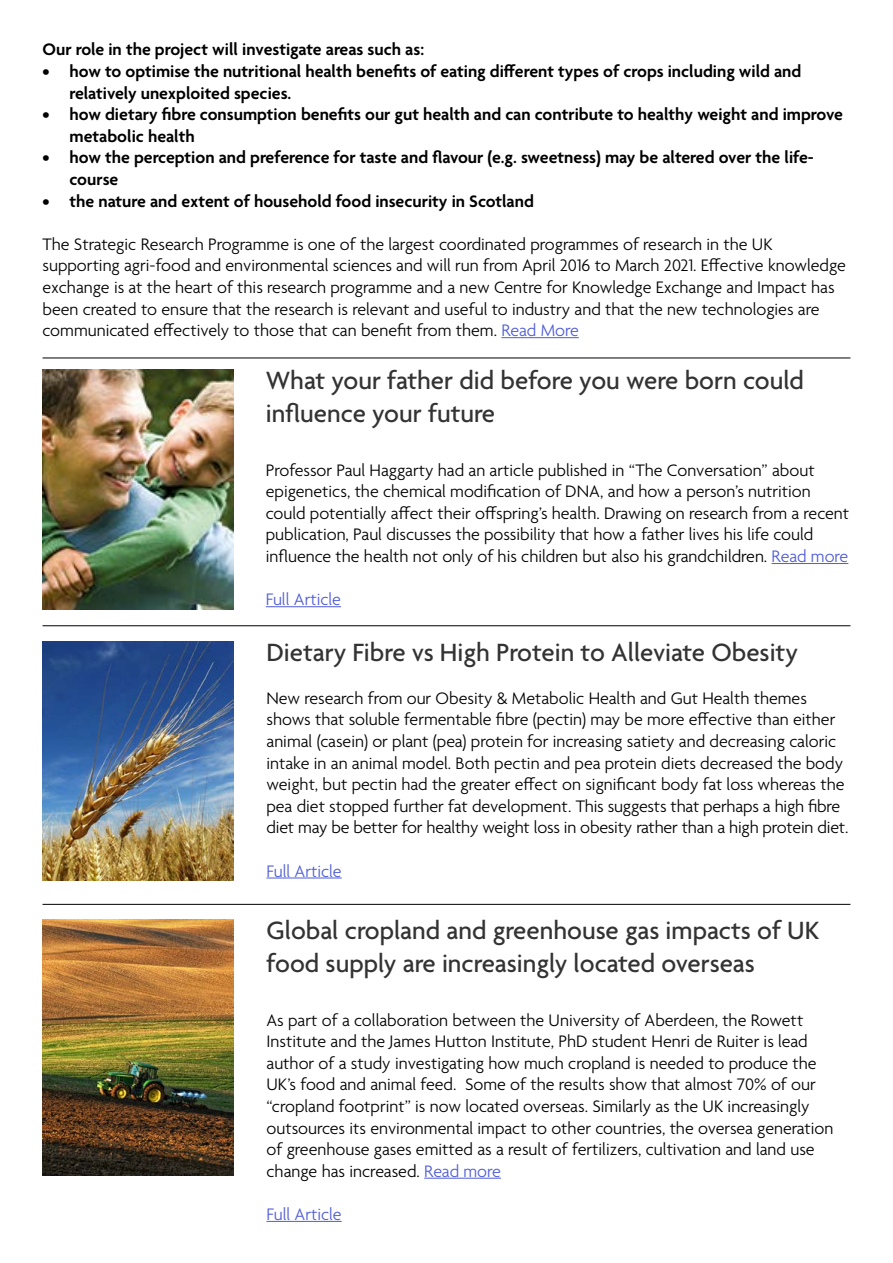
<style>
.page{position:relative;width:893px;height:1263px;background:#fff}
.page>*{position:absolute;margin:0;border:0;box-sizing:border-box;transform-origin:0 0}
.t1{font:500 27px/32.4px "Agenda";color:#333}
.t2{font:300 18px/21.6px "Agenda";color:#000}
.t3{font:600 18px/21.6px "Agenda";color:#000}
.t4{font:300 18px "Agenda";color:#4f5cd6}
.s1{color:#4f5cd6}
</style>
<div class="page">
<hr style="left:266px;top:878px;width:76px;height:1px;background:#4f5cd6">
<hr style="left:424px;top:1178px;width:77px;height:1px;background:#4f5cd6">
<hr style="left:266px;top:1221px;width:76px;height:1px;background:#4f5cd6">
<img style="left:43px;top:641px;width:191px;height:239px">
<img style="left:43px;top:920px;width:191px;height:255px">
<hr style="left:772px;top:563px;width:76px;height:1px;background:#4f5cd6">
<hr style="left:266px;top:606px;width:75px;height:1px;background:#4f5cd6">
<img style="left:43px;top:370px;width:191px;height:239px">
<hr style="left:43px;top:625px;width:807px;height:1px;background:#000">
<hr style="left:43px;top:358px;width:807px;height:1px;background:#000">
<hr style="left:43px;top:904px;width:807px;height:1px;background:#000">
<hr style="left:501px;top:337px;width:78px;height:1px;background:#4f5cd6">
<p class="t3" style="left:43px;top:40px;width:383px">Our role in the project will investigate areas such as:</p>
<p class="t3" style="left:70px;top:62px;width:733px;text-indent:-27px">• how to optimise the nutritional health benefits of eating different types of crops including wild and relatively unexploited species.</p>
<p class="t3" style="left:70px;top:105px;width:775px;text-indent:-27px">• how dietary fibre consumption benefits our gut health and can contribute to healthy weight and improve metabolic health</p>
<p class="t3" style="left:70px;top:148px;width:746px;text-indent:-27px">• how the perception and preference for taste and flavour (e.g. sweetness) may be altered over the life&shy;course</p>
<p class="t3" style="left:43px;top:191px;width:493px">• the nature and extent of household food insecurity in Scotland</p>
<p class="t2" style="left:43px;top:234px;width:805px">The Strategic Research Programme is one of the largest coordinated programmes of research in the UK supporting agri-food and environmental sciences and will run from April 2016 to March 2021. Effective knowledge exchange is at the heart of this research programme and a new Centre for Knowledge Exchange and Impact has been created to ensure that the research is relevant and useful to industry and that the new technologies are communicated effectively to those that can benefit from them. <span class="s1">Read More</span></p>
<h1 class="t1" style="left:266px;top:366px;width:540px">What your father did before you were born could influence your future</h1>
<p class="t2" style="left:266px;top:460px;width:585px">Professor Paul Haggarty had an article published in “The Conversation” about epigenetics, the chemical modification of DNA, and how a person’s nutrition could potentially affect their offspring’s health. Drawing on research from a recent publication, Paul discusses the possibility that how a father lives his life could influence the health not only of his children but also his grandchildren. <span class="s1">Read more</span></p>
<p class="t4" style="left:266px;top:590px;width:77px">Full Article</p>
<h1 class="t1" style="left:266px;top:637px;width:533px">Dietary Fibre vs High Protein to Alleviate Obesity</h1>
<p class="t2" style="left:266px;top:688px;width:584px">New research from our Obesity &amp; Metabolic Health and Gut Health themes shows that soluble fermentable fibre (pectin) may be more effective than either animal (casein) or plant (pea) protein for increasing satiety and decreasing caloric intake in an animal model. Both pectin and pea protein diets decreased the body weight, but pectin had the greater effect on significant body fat loss whereas the pea diet stopped further fat development. This suggests that perhaps a high fibre diet may be better for healthy weight loss in obesity rather than a high protein diet.</p>
<p class="t4" style="left:266px;top:861px;width:77px">Full Article</p>
<h1 class="t1" style="left:266px;top:916px;width:554px">Global cropland and greenhouse gas impacts of UK food supply are increasingly located overseas</h1>
<p class="t2" style="left:266px;top:1010px;width:568px">As part of a collaboration between the University of Aberdeen, the Rowett Institute and the James Hutton Institute, PhD student Henri de Ruiter is lead author of a study investigating how much cropland is needed to produce the UK’s food and animal feed. Some of the results show that almost 70% of our “cropland footprint” is now located overseas. Similarly as the UK increasingly outsources its environmental impact to other countries, the oversea generation of greenhouse gases emitted as a result of fertilizers, cultivation and land use change has increased. <span class="s1">Read more</span></p>
<p class="t4" style="left:266px;top:1204px;width:77px">Full Article</p>
</div>
